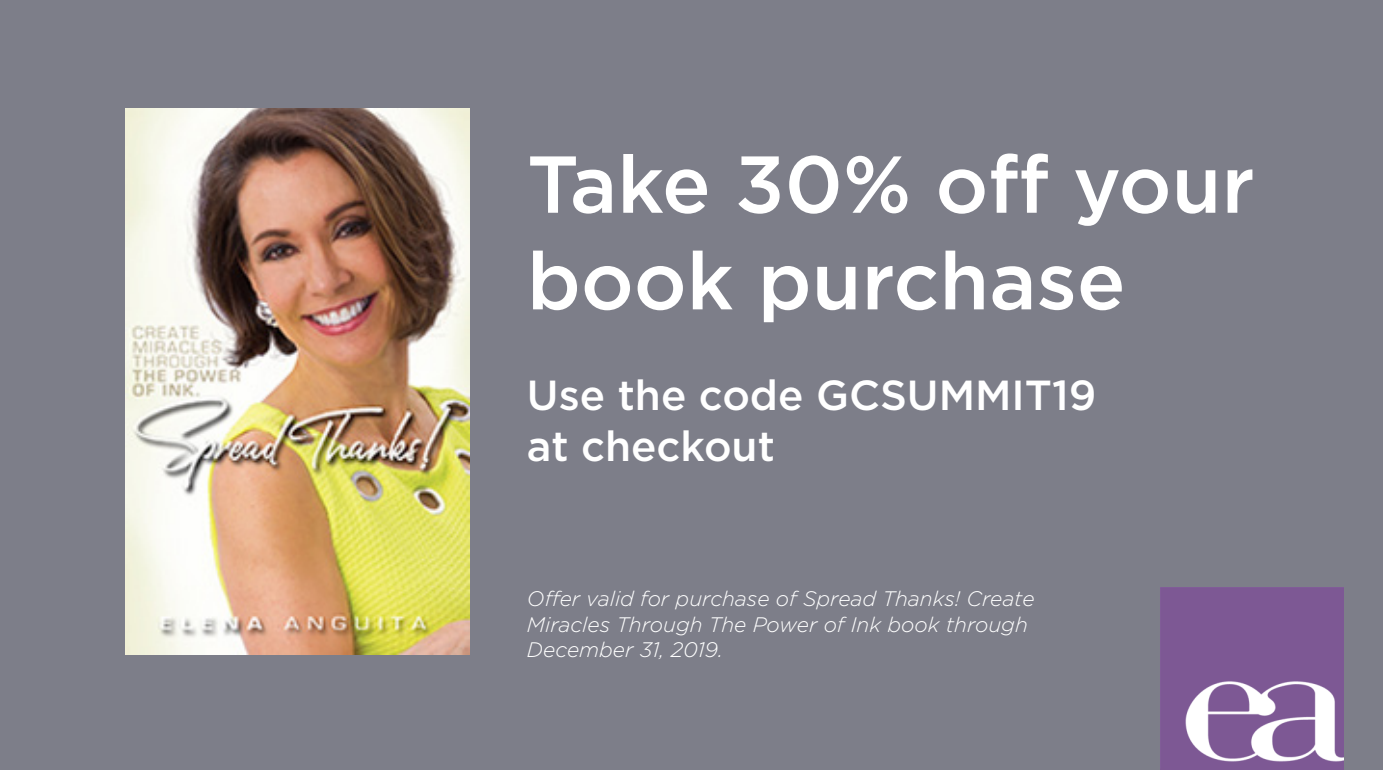
<style>
.page{position:relative;width:1383px;height:770px;background:#fff}
.page>*{position:absolute;margin:0;border:0;box-sizing:border-box;transform-origin:0 0}
.t1{font:500 80.5px "Gotham";color:#fff}
.t2{font:500 42px "Gotham";color:#fff}
.t3{font:italic 300 21px "Gotham";color:#fff}
</style>
<div class="page">
<div style="left:0;top:0;width:1382px;height:770px;background:#7d7e89"></div>
<img style="left:125px;top:108px;width:344px;height:546px">
<img style="left:1160px;top:587px;width:183px;height:183px">
<p class="t1" style="left:527px;top:139px;width:729px">Take 30% off your</p>
<p class="t1" style="left:527px;top:235px;width:600px">book purchase</p>
<p class="t2" style="left:527px;top:371px;width:571px">Use the code GCSUMMIT19</p>
<p class="t2" style="left:527px;top:422px;width:249px">at checkout</p>
<p class="t3" style="left:527px;top:587px;width:509px">Offer valid for purchase of Spread Thanks! Create</p>
<p class="t3" style="left:527px;top:613px;width:502px">Miracles Through The Power of Ink book through</p>
<p class="t3" style="left:527px;top:638px;width:197px">December 31, 2019.</p>
</div>
